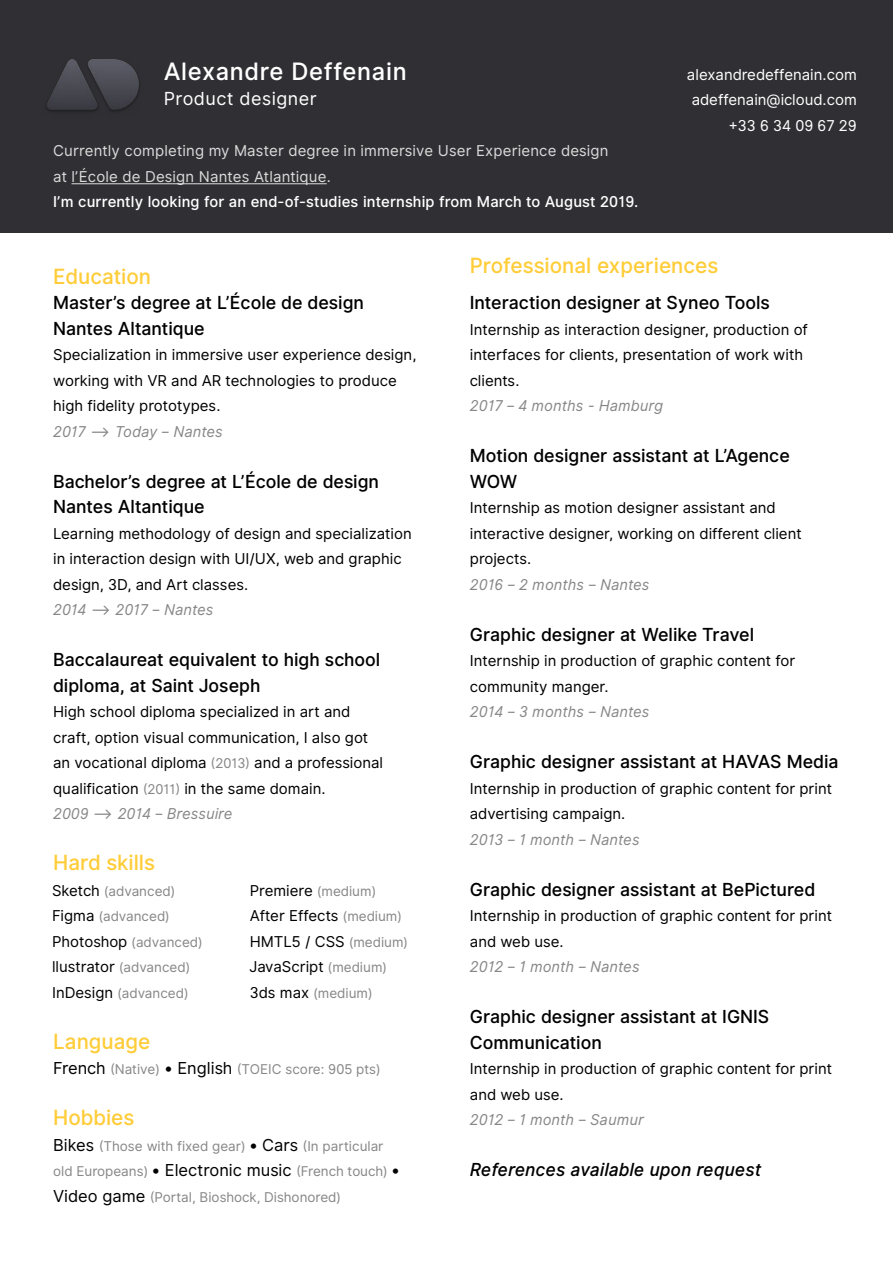
<style>
.page{position:relative;width:893px;height:1263px;background:#fff}
.page>*{position:absolute;margin:0;border:0;box-sizing:border-box;transform-origin:0 0}
.t1{font:500 24px "Inter UI";letter-spacing:.03em;color:#fff}
.t2{font:500 21px "Inter UI";color:#ffcd39}
.t3{font:500 18px/25.5px "Inter UI";color:#000}
.t4{font:italic 500 18px "Inter UI";color:#000}
.t5{font:18px "Inter UI";letter-spacing:.03em;color:#fff}
.t6{font:15px/25.5px "Inter UI";color:#000}
.t7{font:italic 15px "Inter UI";color:#878787}
.t8{font:15px/25.5px "Inter UI";letter-spacing:.01em;color:#dadada}
.t9{font:500 15px "Inter UI";letter-spacing:.01em;color:#fff}
.t10{font:15px/25.5px "Inter UI";color:#fff;text-align:right}
.t11{font:13.5px/25.5px "Inter UI";color:#878787}
.s1{font-size:13.5px;color:#878787}
.s2{font-style:italic;color:#878787}
.s3{font-size:15px;color:#000}
.s4{font-size:16.5px;color:#000}
</style>
<div class="page">
<div style="left:0;top:0;width:893px;height:232px;background:#302f34"></div>
<hr style="left:72px;top:183px;width:255px;height:1px;background:#dadada">
<img style="left:47px;top:59px;width:93px;height:52px">
<h1 class="t1" style="left:164px;top:54px;width:245px">Alexandre Deffenain</h1>
<p class="t5" style="left:164px;top:86px;width:155px">Product designer</p>
<p class="t8" style="left:53px;top:138px;width:557px">Currently completing my Master degree in immersive User Experience design at l’École de Design Nantes Atlantique.</p>
<p class="t9" style="left:53px;top:191px;width:587px">I’m currently looking for an end-of-studies internship from March to August 2019.</p>
<p class="t10" style="left:687px;top:62px;width:171px">alexandredeffenain.com adeffenain@icloud.com +33 6 34 09 67 29</p>
<h2 class="t2" style="left:53px;top:261px;width:100px">Education</h2>
<p class="t3" style="left:53px;top:290px;width:312px">Master’s degree at L’École de design<br>Nantes Altantique</p>
<p class="t6" style="left:53px;top:342px;width:365px">Specialization in immersive user experience design, working with VR and AR technologies to produce high fidelity prototypes.</p>
<p class="t7" style="left:53px;top:420px;width:171px">2017 —&gt; Today – Nantes</p>
<p class="t3" style="left:53px;top:469px;width:327px">Bachelor’s degree at L’École de design<br>Nantes Altantique</p>
<p class="t6" style="left:53px;top:521px;width:360px">Learning methodology of design and specialization in interaction design with UI/UX, web and graphic design, 3D, and Art classes.</p>
<p class="t7" style="left:53px;top:599px;width:162px">2014 —&gt; 2017 – Nantes</p>
<p class="t3" style="left:53px;top:647px;width:329px">Baccalaureat equivalent to high school diploma, at Saint Joseph</p>
<p class="t6" style="left:53px;top:699px;width:331px">High school diploma specialized in art and craft, option visual communication, I also got an vocational diploma <span class="s1">(2013)</span> and a professional qualification <span class="s1">(2011)</span> in the same domain.<br><span class="s2">2009 –&gt; 2014 – Bressuire</span></p>
<h2 class="t2" style="left:53px;top:848px;width:103px">Hard skills</h2>
<p class="t11" style="left:52px;top:878px;width:152px"><span class="s3">Sketch</span> (advanced)<br><span class="s3">Figma</span> (advanced)<br><span class="s3">Photoshop</span> (advanced)</p>
<p class="t6" style="left:52px;top:954px;width:140px">llustrator <span class="s1">(advanced)</span></p>
<p class="t11" style="left:52px;top:980px;width:138px"><span class="s3">InDesign</span> (advanced)</p>
<p class="t6" style="left:250px;top:878px;width:160px">Premiere <span class="s1">(medium)<br></span>After Effects <span class="s1">(medium)<br></span>HMTL5 / CSS <span class="s1">(medium)<br></span>JavaScript <span class="s1">(medium)</span></p>
<p class="t11" style="left:250px;top:980px;width:124px"><span class="s3">3ds max</span> (medium)</p>
<h2 class="t2" style="left:53px;top:1026px;width:99px">Language</h2>
<p class="t11" style="left:53px;top:1057px;width:329px"><span class="s4">French</span> (Native) <span class="s4">• English</span> (TOEIC score: 905 pts)</p>
<h2 class="t2" style="left:53px;top:1103px;width:83px">Hobbies</h2>
<p class="t11" style="left:53px;top:1133px;width:348px"><span class="s4">Bikes</span> (Those with fixed gear) <span class="s4">• Cars</span> (In particular old Europeans) <span class="s4">• Electronic music</span> (French touch) <span class="s4">•<br>Video game</span> (Portal, Bioshock, Dishonored)</p>
<h2 class="t2" style="left:470px;top:251px;width:250px">Professional experiences</h2>
<p class="t3" style="left:470px;top:290px;width:302px">Interaction designer at Syneo Tools</p>
<p class="t6" style="left:470px;top:317px;width:340px">Internship as interaction designer, production of interfaces for clients, presentation of work with clients.</p>
<p class="t7" style="left:470px;top:395px;width:195px">2017 – 4 months - Hamburg</p>
<p class="t3" style="left:470px;top:443px;width:321px">Motion designer assistant at L’Agence<br>WOW</p>
<p class="t6" style="left:470px;top:495px;width:333px">Internship as motion designer assistant and interactive designer, working on different client projects.</p>
<p class="t7" style="left:470px;top:573px;width:181px">2016 – 2 months – Nantes</p>
<p class="t3" style="left:470px;top:622px;width:286px">Graphic designer at Welike Travel</p>
<p class="t6" style="left:470px;top:648px;width:327px">Internship in production of graphic content for community manger.</p>
<p class="t7" style="left:470px;top:701px;width:181px">2014 – 3 months – Nantes</p>
<p class="t3" style="left:470px;top:749px;width:370px">Graphic designer assistant at HAVAS Media</p>
<p class="t6" style="left:470px;top:776px;width:364px">Internship in production of graphic content for print advertising campaign.</p>
<p class="t7" style="left:470px;top:828px;width:171px">2013 – 1 month – Nantes</p>
<p class="t3" style="left:470px;top:877px;width:347px">Graphic designer assistant at BePictured</p>
<p class="t6" style="left:470px;top:903px;width:364px">Internship in production of graphic content for print and web use.</p>
<p class="t7" style="left:470px;top:956px;width:171px">2012 – 1 month – Nantes</p>
<p class="t3" style="left:470px;top:1004px;width:301px">Graphic designer assistant at IGNIS<br>Communication</p>
<p class="t6" style="left:470px;top:1056px;width:364px">Internship in production of graphic content for print and web use.</p>
<p class="t7" style="left:470px;top:1109px;width:175px">2012 – 1 month – Saumur</p>
<p class="t4" style="left:470px;top:1157px;width:293px">References available upon request</p>
</div>
